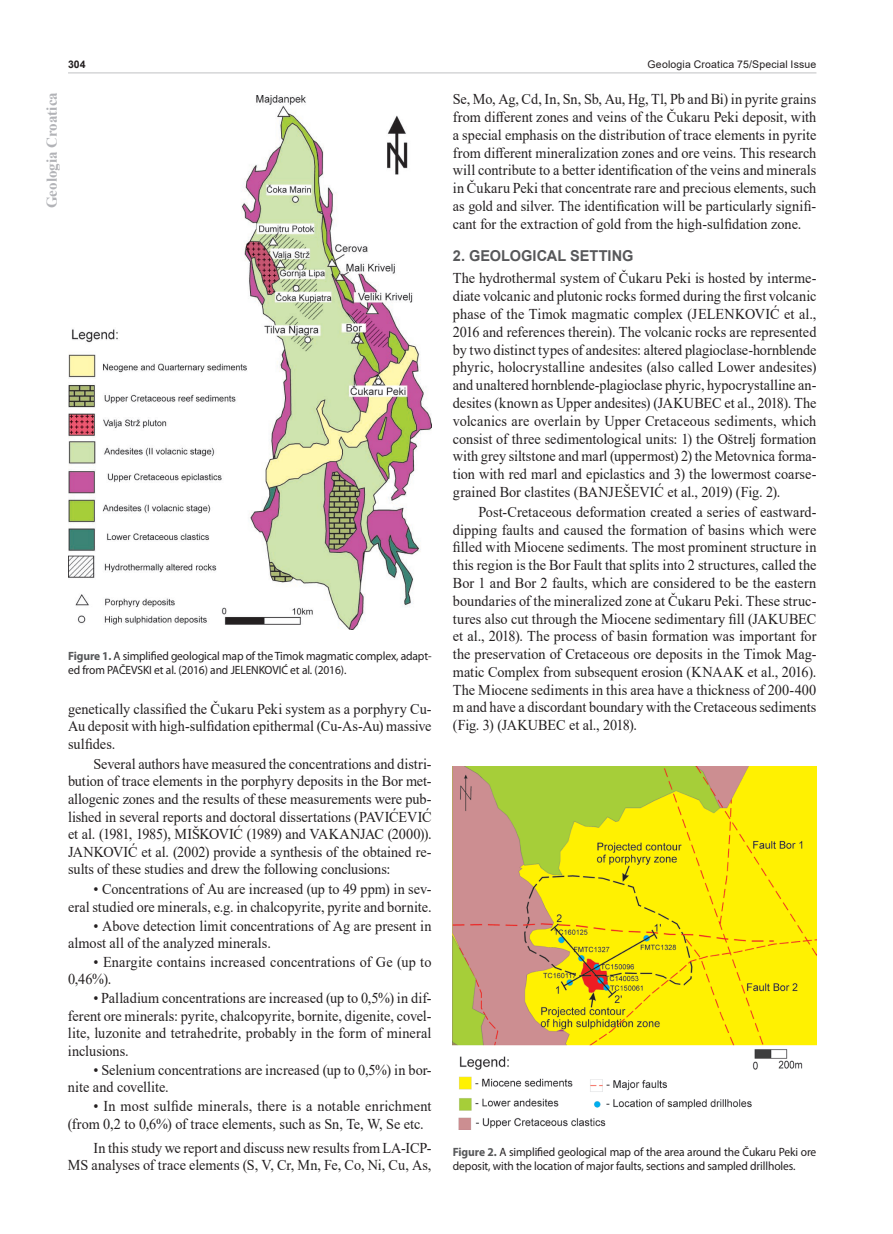
<style>
.page{position:relative;width:893px;height:1234px;background:#fff}
.page>*{position:absolute;margin:0;border:0;box-sizing:border-box;transform-origin:0 0}
.t1{font:15px/17.7px "Times New Roman";color:#231f20;text-align:justify;scale:.95 1}
.t2{font:700 15px "Arial";color:#57585a}
.t3{font:700 15px "Times New Roman";color:#b2b3b7}
.t4{font:12px/14.1px "Myriad Pro";letter-spacing:-.01em;color:#231f20;scale:.96 1}
.t5{font:10.5px "Arial";letter-spacing:.02em;color:#231f20}
.t6{font:700 10.5px "Arial";color:#231f20}
.s1{font-weight:700;color:#57585a}
</style>
<div class="page">
<hr style="left:68px;top:72px;width:748px;height:1px;background:#c7c8ca">
<img style="left:68px;top:95px;width:364px;height:534px">
<img style="left:453px;top:766px;width:363px;height:362px">
<p class="t6" style="left:68px;top:57px;width:19px">304</p>
<p class="t5" style="left:647px;top:57px;width:170px">Geologia Croatica 75/Special Issue</p>
<p class="t3" style="left:41px;top:208px;width:118px;rotate:-90deg">Geologia Croatica</p>
<p class="t4" style="left:68px;top:649px;width:380px"><span class="s1">Figure 1.</span> A simplified geological map of the Timok magmatic complex, adapt&shy;ed from PAČEVSKI et al. (2016) and JELENKOVIĆ et al. (2016).</p>
<p class="t1" style="left:68px;top:699px;width:384px">genetically classified the Čukaru Peki system as a porphyry Cu-Au deposit with high-sulfidation epithermal (Cu-As-Au) massive sulfides.</p>
<p class="t1" style="left:68px;top:754px;width:384px;text-indent:26px">Several authors have measured the concentrations and distri&shy;bution of trace elements in the porphyry deposits in the Bor met&shy;allogenic zones and the results of these measurements were pub&shy;lished in several reports and doctoral dissertations (PAVIĆEVIĆ et al. (1981, 1985), MIŠKOVIĆ (1989) and VAKANJAC (2000)).<br>JANKOVIĆ et al. (2002) provide a synthesis of the obtained re&shy;sults of these studies and drew the following conclusions:</p>
<p class="t1" style="left:68px;top:879px;width:384px;text-align:right">• Concentrations of Au are increased (up to 49 ppm) in sev-<br>eral studied ore minerals, e.g. in chalcopyrite, pyrite and bornite.</p>
<p class="t1" style="left:68px;top:916px;width:384px;text-indent:26px">• Above detection limit concentrations of Ag are present in almost all of the analyzed minerals.</p>
<p class="t1" style="left:68px;top:952px;width:384px;text-indent:26px">• Enargite contains increased concentrations of Ge (up to<br>0,46%).</p>
<p class="t1" style="left:68px;top:988px;width:384px;text-indent:26px">• Palladium concentrations are increased (up to 0,5%) in dif&shy;ferent ore minerals: pyrite, chalcopyrite, bornite, digenite, covel&shy;lite, luzonite and tetrahedrite, probably in the form of mineral inclusions.</p>
<p class="t1" style="left:68px;top:1060px;width:384px;text-indent:26px">• Selenium concentrations are increased (up to 0,5%) in bor&shy;nite and covellite.</p>
<p class="t1" style="left:68px;top:1096px;width:384px;text-indent:26px">• In most sulfide minerals, there is a notable enrichment (from 0,2 to 0,6%) of trace elements, such as Sn, Te, W, Se etc.</p>
<p class="t1" style="left:68px;top:1138px;width:384px;text-align:right">In this study we report and discuss new results from LA-ICP-<br>MS analyses of trace elements (S, V, Cr, Mn, Fe, Co, Ni, Cu, As,</p>
<p class="t1" style="left:453px;top:90px;width:384px">Se, Mo, Ag, Cd, In, Sn, Sb, Au, Hg, Tl, Pb and Bi) in pyrite grains from different zones and veins of the Čukaru Peki deposit, with a special emphasis on the distribution of trace elements in pyrite from different mineralization zones and ore veins. This research will contribute to a better identification of the veins and minerals in Čukaru Peki that concentrate rare and precious elements, such as gold and silver. The identification will be particularly signifi&shy;cant for the extraction of gold from the high-sulfidation zone.</p>
<p class="t2" style="left:453px;top:245px;width:182px">2. GEOLOGICAL SETTING</p>
<p class="t1" style="left:453px;top:269px;width:384px">The hydrothermal system of Čukaru Peki is hosted by interme&shy;diate volcanic and plutonic rocks formed during the first volcanic phase of the Timok magmatic complex (JELENKOVIĆ et al., 2016 and references therein). The volcanic rocks are represented by two distinct types of andesites: altered plagioclase-hornblende phyric, holocrystalline andesites (also called Lower andesites) and unaltered hornblende-plagioclase phyric, hypocrystalline an&shy;desites (known as Upper andesites) (JAKUBEC et al., 2018). The volcanics are overlain by Upper Cretaceous sediments, which consist of three sedimentological units: 1) the Oštrelj formation with grey siltstone and marl (uppermost) 2) the Metovnica forma&shy;tion with red marl and epiclastics and 3) the lowermost coarse&shy;grained Bor clastites (BANJEŠEVIĆ et al., 2019) (Fig. 2).</p>
<p class="t1" style="left:453px;top:502px;width:384px;text-indent:26px">Post-Cretaceous deformation created a series of eastward&shy;dipping faults and caused the formation of basins which were filled with Miocene sediments. The most prominent structure in this region is the Bor Fault that splits into 2 structures, called the Bor 1 and Bor 2 faults, which are considered to be the eastern boundaries of the mineralized zone at Čukaru Peki. These struc&shy;tures also cut through the Miocene sedimentary fill (JAKUBEC et al., 2018). The process of basin formation was important for the preservation of Cretaceous ore deposits in the Timok Mag&shy;matic Complex from subsequent erosion (KNAAK et al., 2016).<br>The Miocene sediments in this area have a thickness of 200-400 m and have a discordant boundary with the Cretaceous sediments (Fig. 3) (JAKUBEC et al., 2018).</p>
<p class="t4" style="left:453px;top:1144px;width:380px"><span class="s1">Figure 2.</span> A simplified geological map of the area around the Čukaru Peki ore deposit, with the location of major faults, sections and sampled drillholes.</p>
</div>
